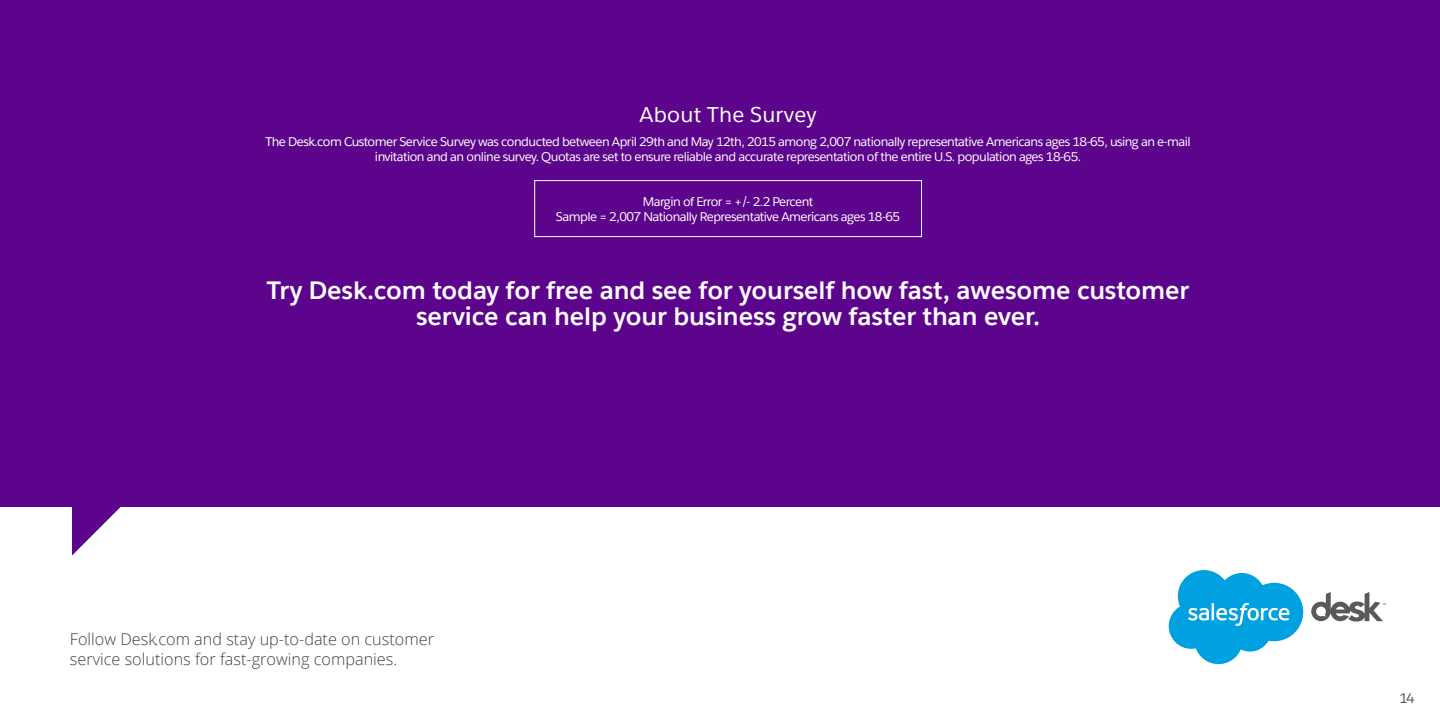
<style>
.page{position:relative;width:1440px;height:720px;background:#fff}
.page>*{position:absolute;margin:0;border:0;box-sizing:border-box;transform-origin:0 0}
.t1{font:700 25px/26.2px "Salesforce Sans";letter-spacing:-.005em;color:#fff;text-align:center}
.t2{font:21.25px "Salesforce Sans";letter-spacing:.01em;color:#fff}
.t3{font:300 16.25px/20px "Open Sans";color:#404042}
.t4{font:13.75px "Salesforce Sans";color:#58595b}
.t5{font:12.5px/15px "Salesforce Sans";letter-spacing:-.04em;color:#fff;text-align:center}
</style>
<div class="page">
<div style="left:0;top:0;width:1440px;height:507px;background:#5c058c"></div>
<svg style="left:72px;top:507px;width:49px;height:49px"></svg>
<svg style="left:1169px;top:570px;width:134px;height:94px"></svg>
<svg style="left:1311px;top:592px;width:75px;height:30px"></svg>
<div style="left:534px;top:180px;width:388px;height:57px;border:1px solid #fff"></div>
<h2 class="t2" style="left:640px;top:101px;width:178px">About The Survey</h2>
<p class="t5" style="left:265px;top:134px;width:927px">The Desk.com Customer Service Survey was conducted between April 29th and May 12th, 2015 among 2,007 nationally representative Americans ages 18-65, using an e-mail invitation and an online survey. Quotas are set to ensure reliable and accurate representation of the entire U.S. population ages 18-65.</p>
<p class="t5" style="left:556px;top:194px;width:346px">Margin of Error = +/- 2.2 Percent<br>Sample = 2,007 Nationally Representative Americans ages 18-65</p>
<h1 class="t1" style="left:267px;top:277px;width:924px">Try Desk.com today for free and see for yourself how fast, awesome customer service can help your business grow faster than ever.</h1>
<h3 class="t3" style="left:70px;top:629px;width:366px">Follow Desk.com and stay up-to-date on customer service solutions for fast-growing companies.</h3>
<p class="t4" style="left:1400px;top:689px;width:16px">14</p>
</div>
